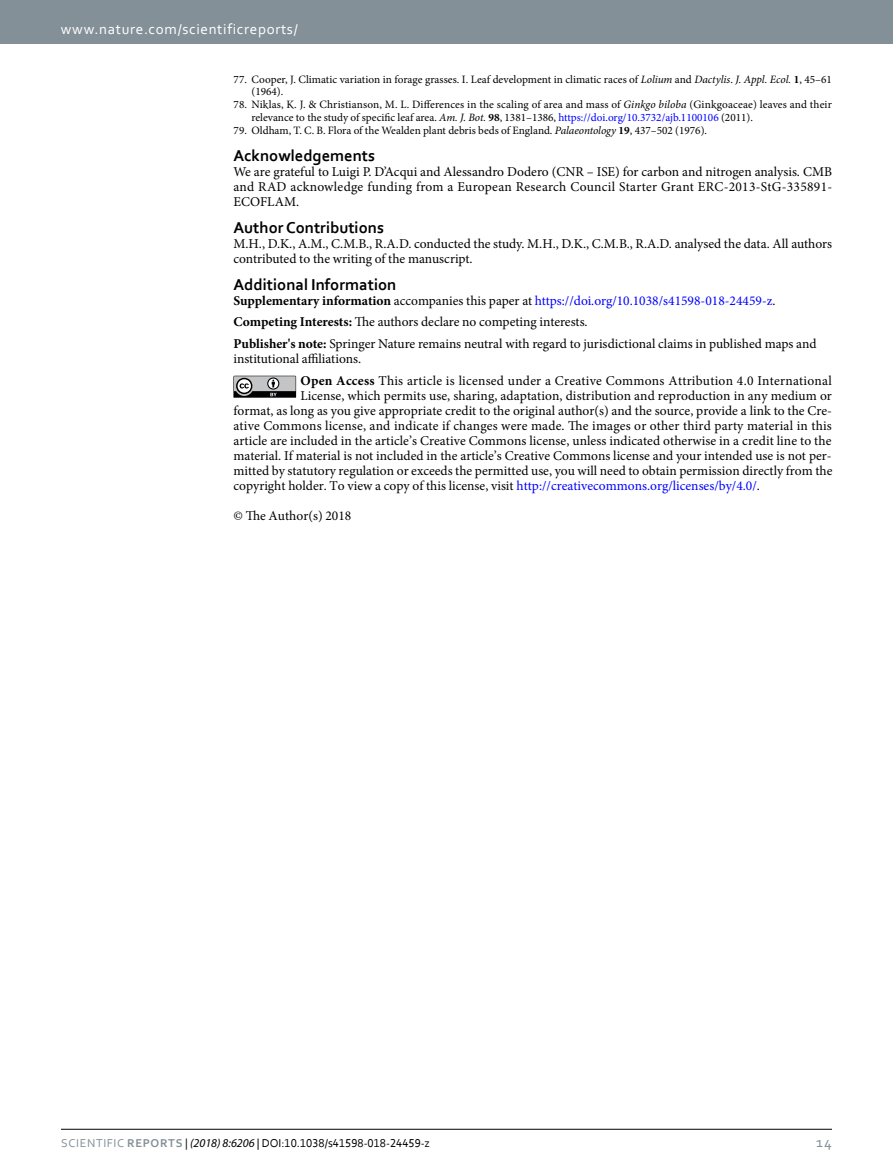
<style>
.page{position:relative;width:893px;height:1174px;background:#fff}
.page>*{position:absolute;margin:0;border:0;box-sizing:border-box;transform-origin:0 0}
.t1{font:700 16.5px "Corbel";color:#000}
.t2{font:15px "Corbel 2";letter-spacing:.045em;color:#fff}
.t3{font:15px "Corbel 2";color:#839097}
.t4{font:13.5px/15px "Minion Pro";color:#000;text-align:justify}
.t5{font:13.5px/21.8px "Minion Pro";letter-spacing:.02em;color:#000}
.t6{font:12px "Corbel";color:#000}
.t7{font:11.25px/12.8px "Minion Pro";color:#000}
.s1{font-style:italic}
.s2{font-weight:700}
.s3{color:#00f}
.s4{font-family:"Corbel 2";color:#839097}
.s5{font-family:"Corbel Bold 2";color:#839097}
.s6{font-family:"Corbel 2"}
.s7{font-family:"Myriad Pro";font-style:italic}
</style>
<div class="page">
<div style="left:0;top:0;width:893px;height:43px;background:#839097"></div>
<hr style="left:61px;top:1129px;width:771px;height:1px;background:#000">
<svg style="left:233px;top:376px;width:63px;height:22px"></svg>
<p class="t2" style="left:61px;top:19px;width:238px">www.nature.com/scientificreports/</p>
<p class="t7" style="left:251px;top:73px;width:582px;text-indent:-18px">77. Cooper, J. Climatic variation in forage grasses. I. Leaf development in climatic races of <span class="s1">Lolium</span> and <span class="s1">Dactylis</span>. <span class="s1">J. Appl. Ecol.</span> <span class="s2">1</span>, 45–61 (1964).</p>
<p class="t7" style="left:251px;top:98px;width:582px;text-indent:-18px">78. Niklas, K. J. &amp; Christianson, M. L. Differences in the scaling of area and mass of <span class="s1">Ginkgo biloba</span> (Ginkgoaceae) leaves and their relevance to the study of specific leaf area. <span class="s1">Am. J. Bot.</span> <span class="s2">98</span>, 1381–1386, <span class="s3">https://doi.org/10.3732/ajb.1100106</span> (2011).</p>
<p class="t7" style="left:234px;top:124px;width:475px">79. Oldham, T. C. B. Flora of the Wealden plant debris beds of England. <span class="s1">Palaeontology</span> <span class="s2">19</span>, 437–502 (1976).</p>
<p class="t1" style="left:233px;top:145px;width:143px">Acknowledgements</p>
<p class="t4" style="left:233px;top:164px;width:600px">We are grateful to Luigi P. D’Acqui and Alessandro Dodero (CNR – ISE) for carbon and nitrogen analysis. CMB and RAD acknowledge funding from a European Research Council Starter Grant ERC-2013-StG-335891- ECOFLAM.</p>
<p class="t1" style="left:233px;top:217px;width:152px">Author Contributions</p>
<p class="t4" style="left:233px;top:236px;width:600px">M.H., D.K., A.M., C.M.B., R.A.D. conducted the study. M.H., D.K., C.M.B., R.A.D. analysed the data. All authors contributed to the writing of the manuscript.</p>
<p class="t1" style="left:233px;top:274px;width:164px">Additional Information</p>
<p class="t4" style="left:233px;top:289px;width:584px;line-height:21.8px;text-align:left"><span class="s2">Supplementary information</span> accompanies this paper at <span class="s3">https://doi.org/10.1038/s41598-018-24459-z</span>.<br><span class="s2">Competing Interests:</span> The authors declare no competing interests.<br><span class="s2">Publisher's note:</span> Springer Nature remains neutral with regard to jurisdictional claims in published maps and</p>
<p class="t5" style="left:301px;top:348px;width:533px;text-indent:-67px">institutional affiliations.<br><span class="s2">Open Access</span> This article is licensed under a Creative Commons Attribution 4.0 International</p>
<p class="t4" style="left:233px;top:388px;width:601px;text-indent:67px">License, which permits use, sharing, adaptation, distribution and reproduction in any medium or format, as long as you give appropriate credit to the original author(s) and the source, provide a link to the Cre&shy;ative Commons license, and indicate if changes were made. The images or other third party material in this article are included in the article’s Creative Commons license, unless indicated otherwise in a credit line to the material. If material is not included in the article’s Creative Commons license and your intended use is not per&shy;mitted by statutory regulation or exceeds the permitted use, you will need to obtain permission directly from the copyright holder. To view a copy of this license, visit <span class="s3">http://creativecommons.org/licenses/by/4.0/</span>.</p>
<p class="t4" style="left:233px;top:508px;width:119px">© The Author(s) 2018</p>
<p class="t6" style="left:61px;top:1135px;width:370px"><span class="s4">Scientific</span> <span class="s5">REPORTS</span> <span class="s6">|</span> <span class="s7">(2018) 8:6206</span> | DOI:10.1038/s41598-018-24459-z</p>
<p class="t3" style="left:816px;top:1132px;width:18px">14</p>
</div>
